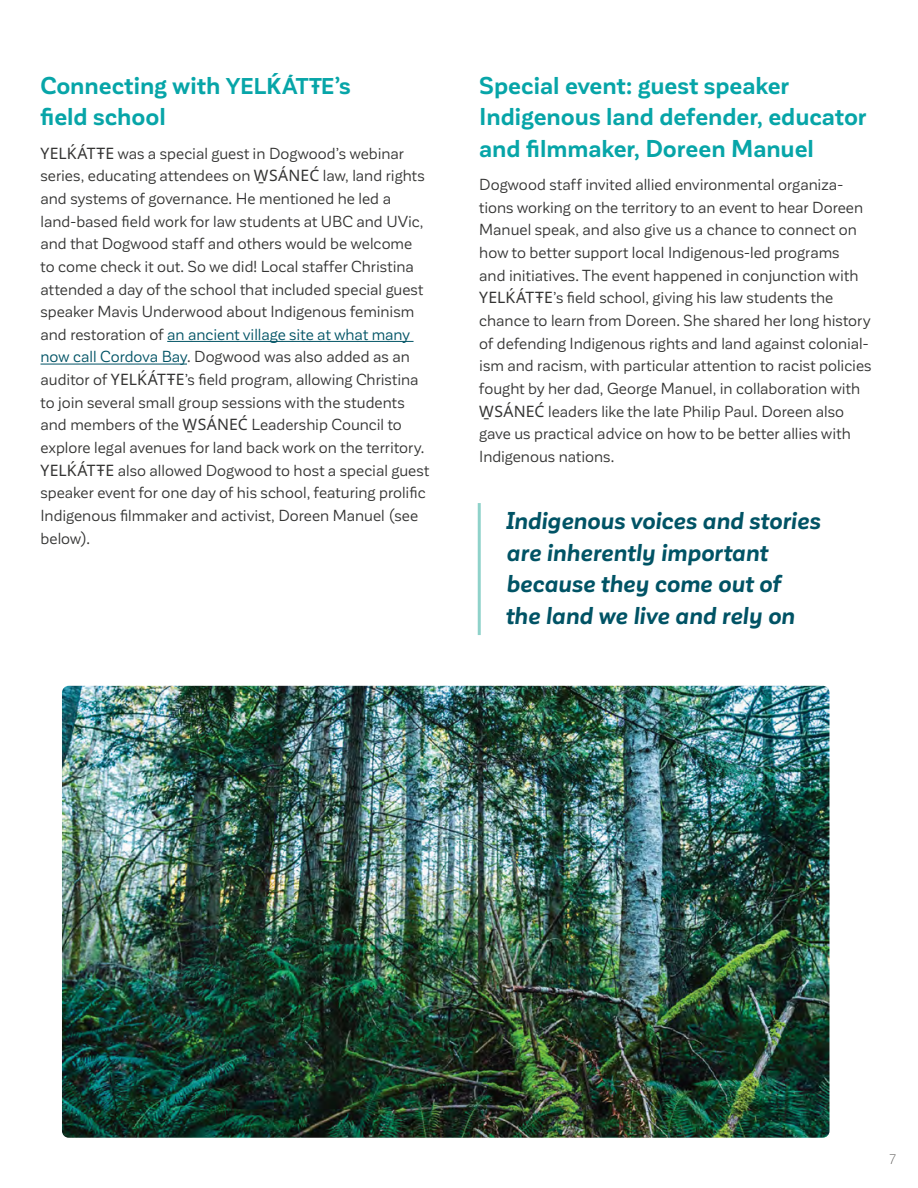
<style>
.page{position:relative;width:918px;height:1188px;background:#fff}
.page>*{position:absolute;margin:0;border:0;box-sizing:border-box;transform-origin:0 0}
.t1{font:700 24px/31.5px "Corporative Sans";color:#07a5a8}
.pullquote_no_box{font:italic 700 24px/31.5px "Corporative Sans Alt";letter-spacing:-.005em;color:#005365}
.body_copy___1st_par{font:15.75px/22.6px "Corporative Sans";letter-spacing:.005em;color:#343433}
.t2{font:300 13.5px "Corporative Sans";color:#42403f}
.s1{font-size:22.5px}
.s2{font-family:"BC Sans";font-size:22.5px}
.s3{font-family:"BC Sans"}
.s4{color:#005365}
</style>
<div class="page">
<hr style="left:167px;top:341px;width:247px;height:1px;background:#005365">
<hr style="left:40px;top:364px;width:147px;height:1px;background:#005365">
<hr style="left:478px;top:503px;width:3px;height:132px;background:#8fd2ca">
<img style="left:62px;top:686px;width:768px;height:452px">
<p class="t1" style="left:40px;top:70px;width:312px">Connecting with <span class="s1">YEL</span><span class="s2">Ḱ</span><span class="s1">ÁTŦE</span>’s field school</p>
<p class="body_copy___1st_par" style="left:40px;top:142px;width:390px"><span class="s3">YELḰÁTŦE</span> was a special guest in Dogwood’s webinar series, educating attendees on <span class="s3">W̱ SÁNEĆ</span> law, land rights and systems of governance. He mentioned he led a land-based field work for law students at UBC and UVic, and that Dogwood staff and others would be welcome to come check it out. So we did! Local staffer Christina attended a day of the school that included special guest speaker Mavis Underwood about Indigenous feminism and restoration of <span class="s4">an ancient village site at what many now call Cordova Bay</span>. Dogwood was also added as an auditor of <span class="s3">YELḰÁTŦE</span>’s field program, allowing Christina to join several small group sessions with the students and members of the <span class="s3">W̱ SÁNEĆ</span> Leadership Council to explore legal avenues for land back work on the territory.<br><span class="s3">YELḰÁTŦE</span> also allowed Dogwood to host a special guest speaker event for one day of his school, featuring prolific Indigenous filmmaker and activist, Doreen Manuel (see below).</p>
<p class="t1" style="left:479px;top:70px;width:389px">Special event: guest speaker<br>Indigenous land defender, educator and filmmaker, Doreen Manuel</p>
<p class="body_copy___1st_par" style="left:479px;top:173px;width:394px">Dogwood staff invited allied environmental organiza&shy;tions working on the territory to an event to hear Doreen Manuel speak, and also give us a chance to connect on how to better support local Indigenous-led programs<br>and initiatives. The event happened in conjunction with <span class="s3">YELḰÁTŦE</span>’s field school, giving his law students the chance to learn from Doreen. She shared her long history of defending Indigenous rights and land against colonial&shy;ism and racism, with particular attention to racist policies fought by her dad, George Manuel, in collaboration with <span class="s3">W̱ SÁNEĆ</span> leaders like the late Philip Paul. Doreen also gave us practical advice on how to be better allies with Indigenous nations.</p>
<p class="pullquote_no_box" style="left:505px;top:505px;width:316px">Indigenous voices and stories are inherently important because they come out of the land we live and rely on</p>
<p class="t2" style="left:890px;top:1153px;width:7px">7</p>
</div>
